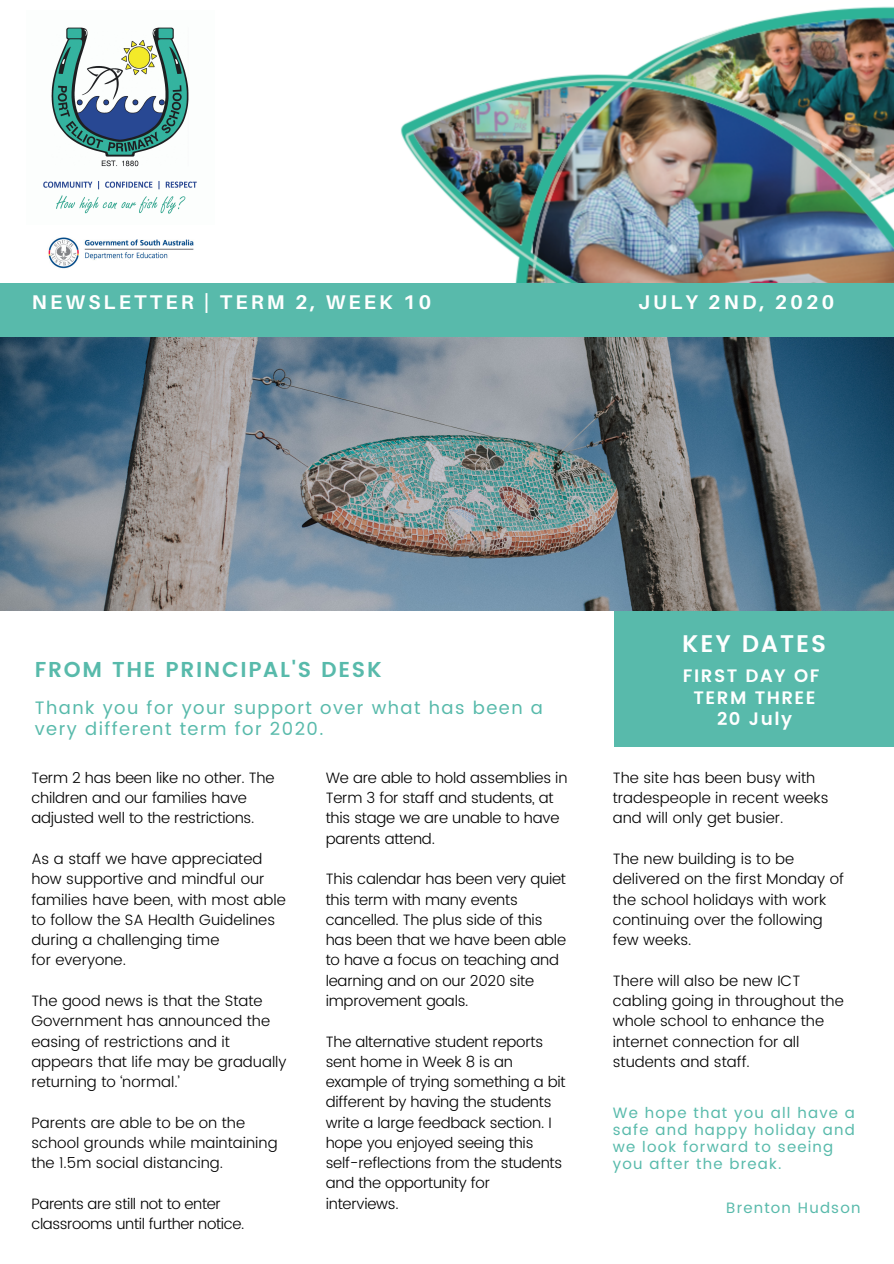
<style>
.page{position:relative;width:894px;height:1264px;background:#fff}
.page>*{position:absolute;margin:0;border:0;box-sizing:border-box;transform-origin:0 0}
.t1{font:600 24px "Poppins";letter-spacing:.08em;color:#fff}
.t2{font:600 21.45px "Poppins";letter-spacing:.08em;color:#58baab}
.t3{font:700 19.8px "Aileron";letter-spacing:.16em;color:#fff}
.t4{font:18px/21.5px "Poppins";letter-spacing:.08em;color:#58baab}
.t5{font:600 18px/21.5px "Poppins";letter-spacing:.08em;color:#fff;text-align:center}
.t6{font:300 15px/20.2px "Poppins";color:#000}
.t7{font:15px/17px "Poppins";letter-spacing:.08em;color:#58baab}
.t8{font:300 15px/20.2px "Poppins";letter-spacing:-.025em;color:#000}
</style>
<div class="page">
<div style="left:614px;top:611px;width:279px;height:135px;background:#58baab"></div>
<div style="left:0;top:278px;width:893px;height:59px;background:#58baab"></div>
<img style="left:0;top:6px;width:893px;height:276px">
<div style="left:0;top:0;width:252px;height:271px;background:#fff"></div>
<img style="left:43px;top:27px;width:154px;height:187px">
<img style="left:43px;top:237px;width:157px;height:36px">
<img style="left:0;top:337px;width:893px;height:274px">
<h3 class="t3" style="left:32px;top:290px;width:400px">NEWSLETTER | TERM 2, WEEK 10</h3>
<h3 class="t3" style="left:638px;top:290px;width:197px">JULY 2ND, 2020</h3>
<h2 class="t2" style="left:35px;top:656px;width:348px">FROM THE PRINCIPAL'S DESK</h2>
<p class="t4" style="left:35px;top:696px;width:509px">Thank you for your support over what has been a very different term for 2020.</p>
<p class="t6" style="left:325px;top:767px;width:243px">We are able to hold assemblies in<br>Term 3 for staff and students, at this stage we are unable to have parents attend.</p>
<p class="t6" style="left:325px;top:869px;width:242px">This calendar has been very quiet this term with many events cancelled. The plus side of this has been that we have been able to have a focus on teaching and learning and on our 2020 site improvement goals.</p>
<p class="t6" style="left:325px;top:1031px;width:241px">The alternative student reports sent home in Week 8 is an example of trying something a bit different by having the students write a large feedback section. I hope you enjoyed seeing this self-reflections from the students and the opportunity for interviews.</p>
<p class="t6" style="left:31px;top:767px;width:245px">Term 2 has been like no other. The children and our families have adjusted well to the restrictions.</p>
<p class="t6" style="left:31px;top:848px;width:256px">As a staff we have appreciated how supportive and mindful our families have been, with most able to follow the SA Health Guidelines during a challenging time<br>for everyone.</p>
<p class="t6" style="left:31px;top:990px;width:257px">The good news is that the State<br>Government has announced the easing of restrictions and it appears that life may be gradually returning to ‘normal.’</p>
<p class="t6" style="left:31px;top:1112px;width:248px">Parents are able to be on the school grounds while maintaining the 1.5m social distancing.</p>
<p class="t8" style="left:31px;top:1193px;width:214px">Parents are still not to enter classrooms until further notice.</p>
<h1 class="t1" style="left:682px;top:629px;width:145px">KEY DATES</h1>
<p class="t5" style="left:682px;top:665px;width:138px">FIRST DAY OF<br>TERM THREE<br>20 July</p>
<p class="t6" style="left:612px;top:767px;width:217px">The site has been busy with tradespeople in recent weeks and will only get busier.</p>
<p class="t6" style="left:612px;top:848px;width:233px">The new building is to be delivered on the first Monday of the school holidays with work continuing over the following few weeks.</p>
<p class="t6" style="left:612px;top:970px;width:232px">There will also be new ICT cabling going in throughout the whole school to enhance the internet connection for all students and staff.</p>
<p class="t7" style="left:612px;top:1104px;width:243px">We hope that you all have a safe and happy holiday and we look forward to seeing you after the break.</p>
<p class="t7" style="left:726px;top:1198px;width:136px">Brenton Hudson</p>
</div>
